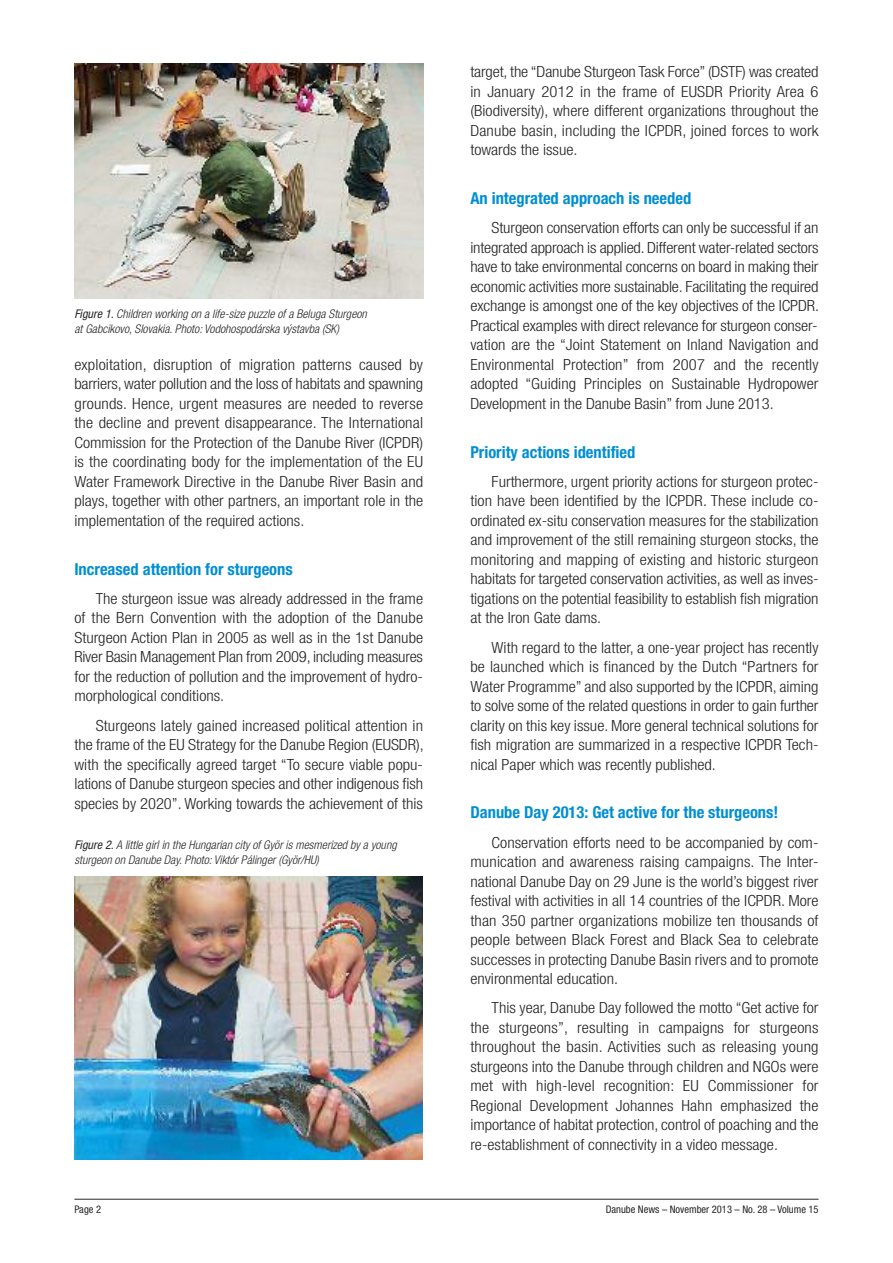
<style>
.page{position:relative;width:893px;height:1263px;background:#fff}
.page>*{position:absolute;margin:0;border:0;box-sizing:border-box;transform-origin:0 0}
.t1{font:700 condensed 16.5px "Helvetica Neue";color:#008fd2}
.t2{font:300 condensed 15.3px/19.5px "Helvetica Neue";color:#272627;text-align:justify;scale:1.08 1}
.t3{font:italic 300 condensed 12px/15px "Helvetica Neue";letter-spacing:.005em;color:#272627}
.t4{font:condensed 10.5px "Helvetica Neue";color:#272627}
.s1{font-weight:400}
</style>
<div class="page">
<hr style="left:74px;top:1199px;width:745px;height:1px;background:#272627">
<img style="left:74px;top:876px;width:348px;height:283px">
<img style="left:74px;top:64px;width:349px;height:234px">
<p class="t3" style="left:74px;top:308px;width:294px"><span class="s1">Figure 1.</span> Children working on a life-size puzzle of a Beluga Sturgeon at Gabcikovo, Slovakia. Photo: Vodohospodárska výstavba (SK)</p>
<p class="t2" style="left:74px;top:356px;width:324px">exploitation, disruption of migration patterns caused by barriers, water pollution and the loss of habitats and spawning grounds. Hence, urgent measures are needed to reverse the decline and prevent disappearance. The International Commission for the Protection of the Danube River (ICPDR) is the coordinating body for the implementation of the EU Water Framework Directive in the Danube River Basin and plays, together with other partners, an important role in the implementation of the required actions.</p>
<p class="t1" style="left:74px;top:563px;width:220px">Increased attention for sturgeons</p>
<p class="t2" style="left:74px;top:590px;width:324px;text-indent:21px">The sturgeon issue was already addressed in the frame of the Bern Convention with the adoption of the Danube Sturgeon Action Plan in 2005 as well as in the 1st Danube River Basin Management Plan from 2009, including measures for the reduction of pollution and the improvement of hydro&shy;morphological conditions.</p>
<p class="t2" style="left:74px;top:717px;width:325px;text-indent:21px">Sturgeons lately gained increased political attention in the frame of the EU Strategy for the Danube Region (EUSDR), with the specifically agreed target “To secure viable popu&shy;lations of Danube sturgeon species and other indigenous fish species by 2020”. Working towards the achievement of this</p>
<p class="t3" style="left:74px;top:839px;width:324px"><span class="s1">Figure 2.</span> A little girl in the Hungarian city of Györ is mesmerized by a young sturgeon on Danube Day. Photo: Viktór Pálinger (Györ/HU)</p>
<p class="t2" style="left:470px;top:63px;width:324px">target, the “Danube Sturgeon Task Force” (DSTF) was created in January 2012 in the frame of EUSDR Priority Area 6 (Biodiversity), where different organizations throughout the Danube basin, including the ICPDR, joined forces to work towards the issue.</p>
<p class="t1" style="left:470px;top:192px;width:222px">An integrated approach is needed</p>
<p class="t2" style="left:470px;top:219px;width:324px;text-indent:21px">Sturgeon conservation efforts can only be successful if an integrated approach is applied. Different water-related sectors have to take environmental concerns on board in making their economic activities more sustainable. Facilitating the required exchange is amongst one of the key objectives of the ICPDR.<br>Practical examples with direct relevance for sturgeon conser&shy;vation are the “Joint Statement on Inland Navigation and Environmental Protection” from 2007 and the recently adopted “Guiding Principles on Sustainable Hydropower Development in the Danube Basin” from June 2013.</p>
<p class="t1" style="left:470px;top:446px;width:166px">Priority actions identified</p>
<p class="t2" style="left:470px;top:473px;width:324px;text-indent:21px">Furthermore, urgent priority actions for sturgeon protec&shy;tion have been identified by the ICPDR. These include co&shy;ordinated ex-situ conservation measures for the stabilization and improvement of the still remaining sturgeon stocks, the monitoring and mapping of existing and historic sturgeon habitats for targeted conservation activities, as well as inves&shy;tigations on the potential feasibility to establish fish migration at the Iron Gate dams.</p>
<p class="t2" style="left:470px;top:639px;width:324px;text-indent:21px">With regard to the latter, a one-year project has recently be launched which is financed by the Dutch “Partners for Water Programme” and also supported by the ICPDR, aiming to solve some of the related questions in order to gain further clarity on this key issue. More general technical solutions for fish migration are summarized in a respective ICPDR Tech&shy;nical Paper which was recently published.</p>
<p class="t1" style="left:470px;top:806px;width:310px">Danube Day 2013: Get active for the sturgeons!</p>
<p class="t2" style="left:470px;top:834px;width:324px;text-indent:21px">Conservation efforts need to be accompanied by com&shy;munication and awareness raising campaigns. The Inter&shy;national Danube Day on 29 June is the world’s biggest river festival with activities in all 14 countries of the ICPDR. More than 350 partner organizations mobilize ten thousands of people between Black Forest and Black Sea to celebrate successes in protecting Danube Basin rivers and to promote environmental education.</p>
<p class="t2" style="left:470px;top:999px;width:324px;text-indent:21px">This year, Danube Day followed the motto “Get active for the sturgeons”, resulting in campaigns for sturgeons throughout the basin. Activities such as releasing young sturgeons into the Danube through children and NGOs were met with high-level recognition: EU Commissioner for Regional Development Johannes Hahn emphasized the importance of habitat protection, control of poaching and the re-establishment of connectivity in a video message.</p>
<p class="t4" style="left:74px;top:1205px;width:28px">Page 2</p>
<p class="t4" style="left:606px;top:1205px;width:214px">Danube News – November 2013 – No. 28 – Volume 15</p>
</div>
